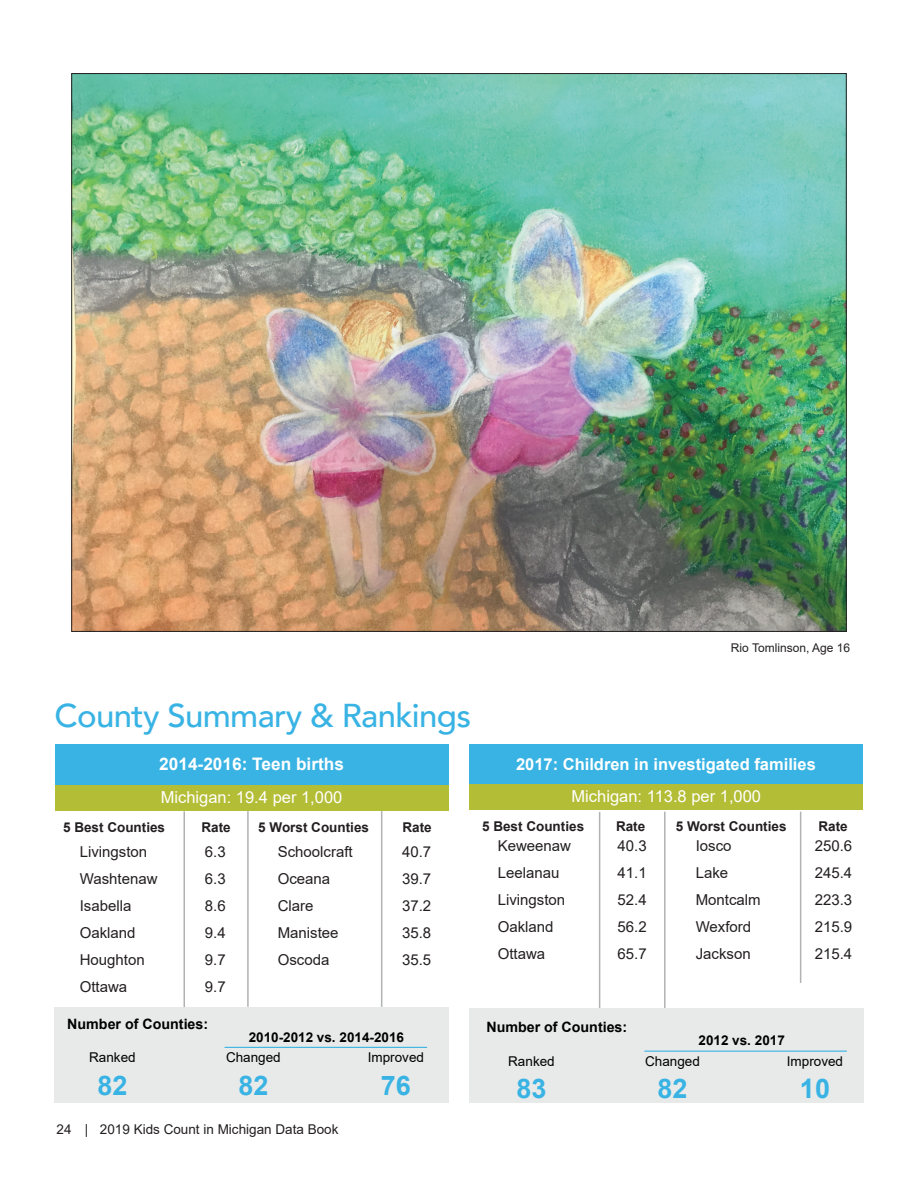
<style>
.page{position:relative;width:918px;height:1188px;background:#fff}
.page>*{position:absolute;margin:0;border:0;box-sizing:border-box;transform-origin:0 0}
.t1{font:500 33px "Avenir";letter-spacing:-.02em;color:#38b3e4}
.t2{font:700 27px "Arial";color:#38b3e4}
.t3{font:700 17.25px "Arial";color:#fff}
.t4{font:16.5px "Arial";color:#fff}
.t5{font:700 16.5px "Arial";color:#fff}
.t6{font:15px "Arial";color:#231f20}
.t7{font:700 14.25px "Arial";color:#000}
.t8{font:700 13.5px "Arial";color:#231f20}
.t9{font:13.5px "Arial";color:#000}
.t10{font:13.5px "Arial";color:#231f20}
.t11{font:700 13.5px "Arial";color:#000}
.t12{font:12px "Arial";color:#231f20}
</style>
<div class="page">
<div style="left:55px;top:1007px;width:394px;height:95px;background:#e8eae9"></div>
<div style="left:55px;top:744px;width:393px;height:41px;background:#38b3e4"></div>
<div style="left:55px;top:785px;width:393px;height:26px;background:#b3bd35"></div>
<hr style="left:184px;top:811px;width:1px;height:196px;background:#b0b3b2">
<hr style="left:247px;top:811px;width:2px;height:196px;background:#b0b3b2">
<hr style="left:381px;top:811px;width:1px;height:196px;background:#b0b3b2">
<div style="left:469px;top:744px;width:394px;height:41px;background:#38b3e4"></div>
<div style="left:470px;top:784px;width:393px;height:26px;background:#b3bd35"></div>
<hr style="left:599px;top:812px;width:1px;height:202px;background:#b0b3b2">
<hr style="left:664px;top:812px;width:2px;height:196px;background:#b0b3b2">
<hr style="left:800px;top:812px;width:1px;height:171px;background:#b0b3b2">
<div style="left:470px;top:1008px;width:394px;height:95px;background:#e8eae9"></div>
<hr style="left:225px;top:1047px;width:202px;height:1px;background:#38b3e4">
<hr style="left:644px;top:1051px;width:203px;height:1px;background:#38b3e4">
<img style="left:73px;top:75px;width:772px;height:555px">
<p class="t12" style="left:731px;top:639px;width:121px">Rio Tomlinson, Age 16</p>
<h1 class="t1" style="left:55px;top:687px;width:418px">County Summary &amp; Rankings</h1>
<p class="t3" style="left:159px;top:752px;width:186px">2014-2016: Teen births</p>
<p class="t4" style="left:161px;top:786px;width:183px">Michigan: 19.4 per 1,000</p>
<p class="t5" style="left:516px;top:752px;width:301px">2017: Children in investigated families</p>
<p class="t4" style="left:572px;top:785px;width:191px">Michigan: 113.8 per 1,000</p>
<p class="t8" style="left:63px;top:818px;width:104px">5 Best Counties</p>
<p class="t8" style="left:202px;top:818px;width:31px">Rate</p>
<p class="t8" style="left:258px;top:818px;width:112px">5 Worst Counties</p>
<p class="t8" style="left:403px;top:818px;width:31px">Rate</p>
<p class="t8" style="left:482px;top:817px;width:104px">5 Best Counties</p>
<p class="t8" style="left:616px;top:817px;width:31px">Rate</p>
<p class="t8" style="left:676px;top:817px;width:112px">5 Worst Counties</p>
<p class="t8" style="left:819px;top:817px;width:31px">Rate</p>
<p class="t6" style="left:80px;top:841px;width:69px">Livingston</p>
<p class="t6" style="left:205px;top:841px;width:22px">6.3</p>
<p class="t6" style="left:278px;top:841px;width:77px">Schoolcraft</p>
<p class="t6" style="left:402px;top:841px;width:31px">40.7</p>
<p class="t6" style="left:80px;top:868px;width:79px">Washtenaw</p>
<p class="t6" style="left:205px;top:868px;width:22px">6.3</p>
<p class="t6" style="left:278px;top:868px;width:54px">Oceana</p>
<p class="t6" style="left:402px;top:868px;width:31px">39.7</p>
<p class="t6" style="left:80px;top:895px;width:53px">Isabella</p>
<p class="t6" style="left:205px;top:895px;width:22px">8.6</p>
<p class="t6" style="left:278px;top:895px;width:37px">Clare</p>
<p class="t6" style="left:402px;top:895px;width:31px">37.2</p>
<p class="t6" style="left:80px;top:922px;width:57px">Oakland</p>
<p class="t6" style="left:205px;top:922px;width:22px">9.4</p>
<p class="t6" style="left:278px;top:922px;width:62px">Manistee</p>
<p class="t6" style="left:402px;top:922px;width:31px">35.8</p>
<p class="t6" style="left:80px;top:949px;width:67px">Houghton</p>
<p class="t6" style="left:205px;top:949px;width:22px">9.7</p>
<p class="t6" style="left:278px;top:949px;width:53px">Oscoda</p>
<p class="t6" style="left:402px;top:949px;width:31px">35.5</p>
<p class="t6" style="left:80px;top:976px;width:49px">Ottawa</p>
<p class="t6" style="left:205px;top:976px;width:22px">9.7</p>
<p class="t6" style="left:498px;top:836px;width:75px">Keweenaw</p>
<p class="t6" style="left:618px;top:836px;width:31px">40.3</p>
<p class="t6" style="left:696px;top:836px;width:37px">Iosco</p>
<p class="t6" style="left:815px;top:836px;width:39px">250.6</p>
<p class="t6" style="left:498px;top:862px;width:63px">Leelanau</p>
<p class="t6" style="left:618px;top:862px;width:31px">41.1</p>
<p class="t6" style="left:696px;top:862px;width:34px">Lake</p>
<p class="t6" style="left:815px;top:862px;width:39px">245.4</p>
<p class="t6" style="left:498px;top:889px;width:69px">Livingston</p>
<p class="t6" style="left:618px;top:889px;width:31px">52.4</p>
<p class="t6" style="left:696px;top:889px;width:67px">Montcalm</p>
<p class="t6" style="left:815px;top:889px;width:39px">223.3</p>
<p class="t6" style="left:498px;top:916px;width:57px">Oakland</p>
<p class="t6" style="left:618px;top:916px;width:31px">56.2</p>
<p class="t6" style="left:696px;top:916px;width:57px">Wexford</p>
<p class="t6" style="left:815px;top:916px;width:39px">215.9</p>
<p class="t6" style="left:498px;top:943px;width:49px">Ottawa</p>
<p class="t6" style="left:618px;top:943px;width:31px">65.7</p>
<p class="t6" style="left:696px;top:943px;width:57px">Jackson</p>
<p class="t6" style="left:815px;top:943px;width:39px">215.4</p>
<p class="t7" style="left:67px;top:1014px;width:142px">Number of Counties:</p>
<p class="t11" style="left:249px;top:1028px;width:157px">2010-2012 vs. 2014-2016</p>
<p class="t7" style="left:486px;top:1017px;width:142px">Number of Counties:</p>
<p class="t11" style="left:699px;top:1031px;width:88px">2012 vs. 2017</p>
<p class="t9" style="left:89px;top:1048px;width:48px">Ranked</p>
<p class="t9" style="left:226px;top:1048px;width:56px">Changed</p>
<p class="t9" style="left:368px;top:1048px;width:58px">Improved</p>
<h2 class="t2" style="left:97px;top:1066px;width:32px">82</h2>
<h2 class="t2" style="left:238px;top:1066px;width:32px">82</h2>
<h2 class="t2" style="left:381px;top:1066px;width:32px">76</h2>
<p class="t9" style="left:508px;top:1052px;width:48px">Ranked</p>
<p class="t9" style="left:645px;top:1052px;width:56px">Changed</p>
<p class="t9" style="left:787px;top:1052px;width:58px">Improved</p>
<h2 class="t2" style="left:516px;top:1070px;width:32px">83</h2>
<h2 class="t2" style="left:657px;top:1070px;width:32px">82</h2>
<h2 class="t2" style="left:800px;top:1070px;width:32px">10</h2>
<p class="t10" style="left:57px;top:1120px;width:283px">24 | 2019 Kids Count in Michigan Data Book</p>
</div>
